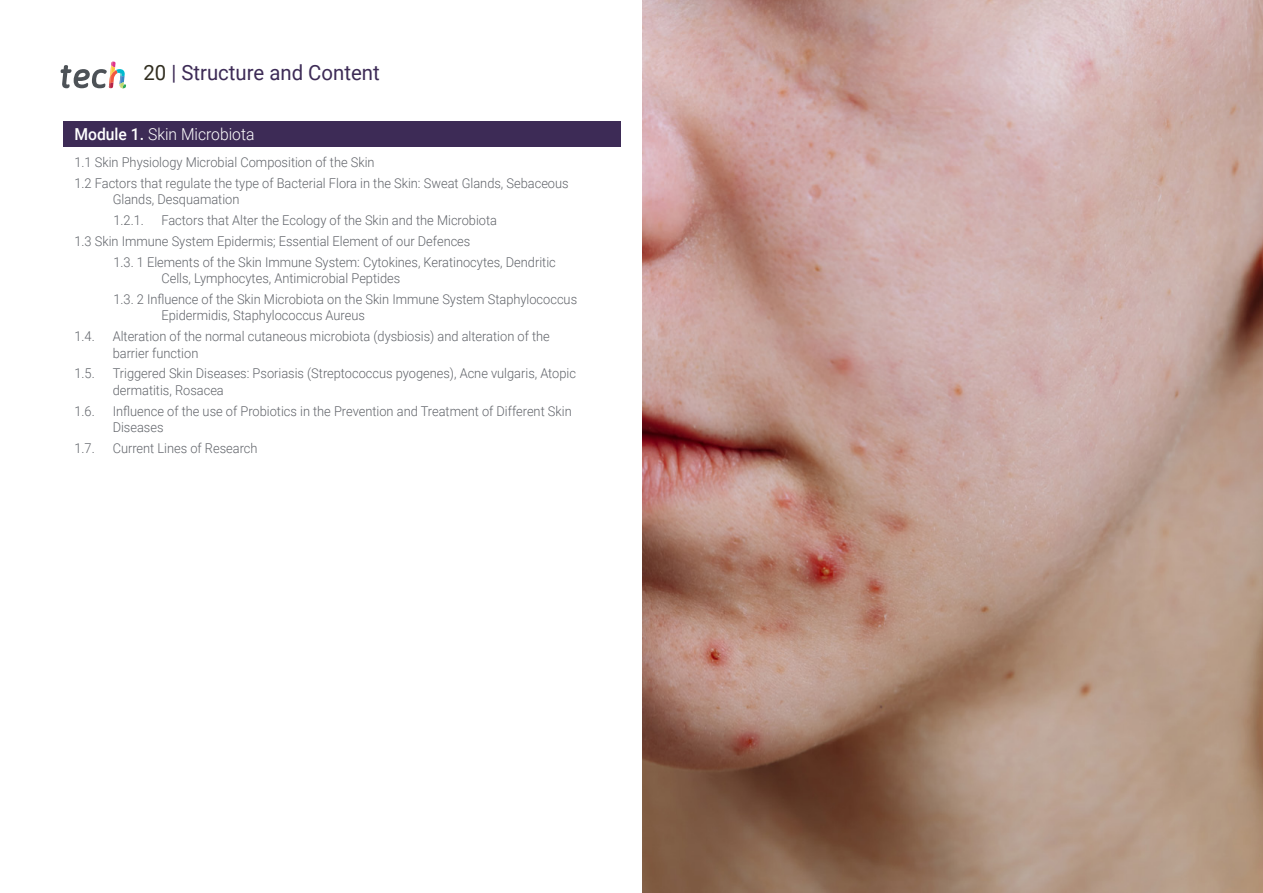
<style>
.page{position:relative;width:1263px;height:893px;background:#fff}
.page>*{position:absolute;margin:0;border:0;box-sizing:border-box;transform-origin:0 0}
.t1{font:21px "Roboto";color:#3d2b56}
.t2{font:300 16.5px "Roboto";color:#fff;scale:.95 1}
.t3{font:300 13.5px/16.5px "Roboto";color:#61646a;scale:.95 1}
.s1{color:#312e20}
.s2{font-weight:500}
</style>
<div class="page">
<div style="left:63px;top:121px;width:558px;height:25px;background:#3d2b56"></div>
<svg style="left:61px;top:62px;width:65px;height:27px"></svg>
<img style="left:642px;top:0;width:621px;height:893px">
<h1 class="t1" style="left:144px;top:57px;width:238px"><span class="s1">20</span> | Structure and Content</h1>
<p class="t2" style="left:74px;top:123px;width:191px"><span class="s2">Module 1.</span> Skin Microbiota</p>
<p class="t3" style="left:74px;top:151px;width:522px;line-height:20.7px">1.1 Skin Physiology Microbial Composition of the Skin<br>1.2 Factors that regulate the type of Bacterial Flora in the Skin: Sweat Glands, Sebaceous</p>
<p class="t3" style="left:113px;top:189px;width:135px;line-height:20.7px">Glands, Desquamation<br>1.2.1.</p>
<p class="t3" style="left:74px;top:209px;width:446px;line-height:20.7px;text-indent:87px">Factors that Alter the Ecology of the Skin and the Microbiota<br>1.3 Skin Immune System Epidermis; Essential Element of our Defences</p>
<p class="t3" style="left:161px;top:253px;width:417px;text-indent:-48px">1.3. 1 Elements of the Skin Immune System: Cytokines, Keratinocytes, Dendritic<br>Cells, Lymphocytes, Antimicrobial Peptides</p>
<p class="t3" style="left:161px;top:290px;width:439px;text-indent:-48px">1.3. 2 Influence of the Skin Microbiota on the Skin Immune System Staphylococcus<br>Epidermidis, Staphylococcus Aureus</p>
<p class="t3" style="left:74px;top:328px;width:23px">1.4.</p>
<p class="t3" style="left:113px;top:328px;width:462px">Alteration of the normal cutaneous microbiota (dysbiosis) and alteration of the barrier function</p>
<p class="t3" style="left:74px;top:365px;width:23px">1.5.</p>
<p class="t3" style="left:113px;top:365px;width:489px">Triggered Skin Diseases: Psoriasis (Streptococcus pyogenes), Acne vulgaris, Atopic dermatitis, Rosacea</p>
<p class="t3" style="left:74px;top:402px;width:23px">1.6.</p>
<p class="t3" style="left:113px;top:402px;width:485px">Influence of the use of Probiotics in the Prevention and Treatment of Different Skin<br>Diseases</p>
<p class="t3" style="left:74px;top:439px;width:23px">1.7.</p>
<p class="t3" style="left:113px;top:439px;width:154px">Current Lines of Research</p>
</div>
